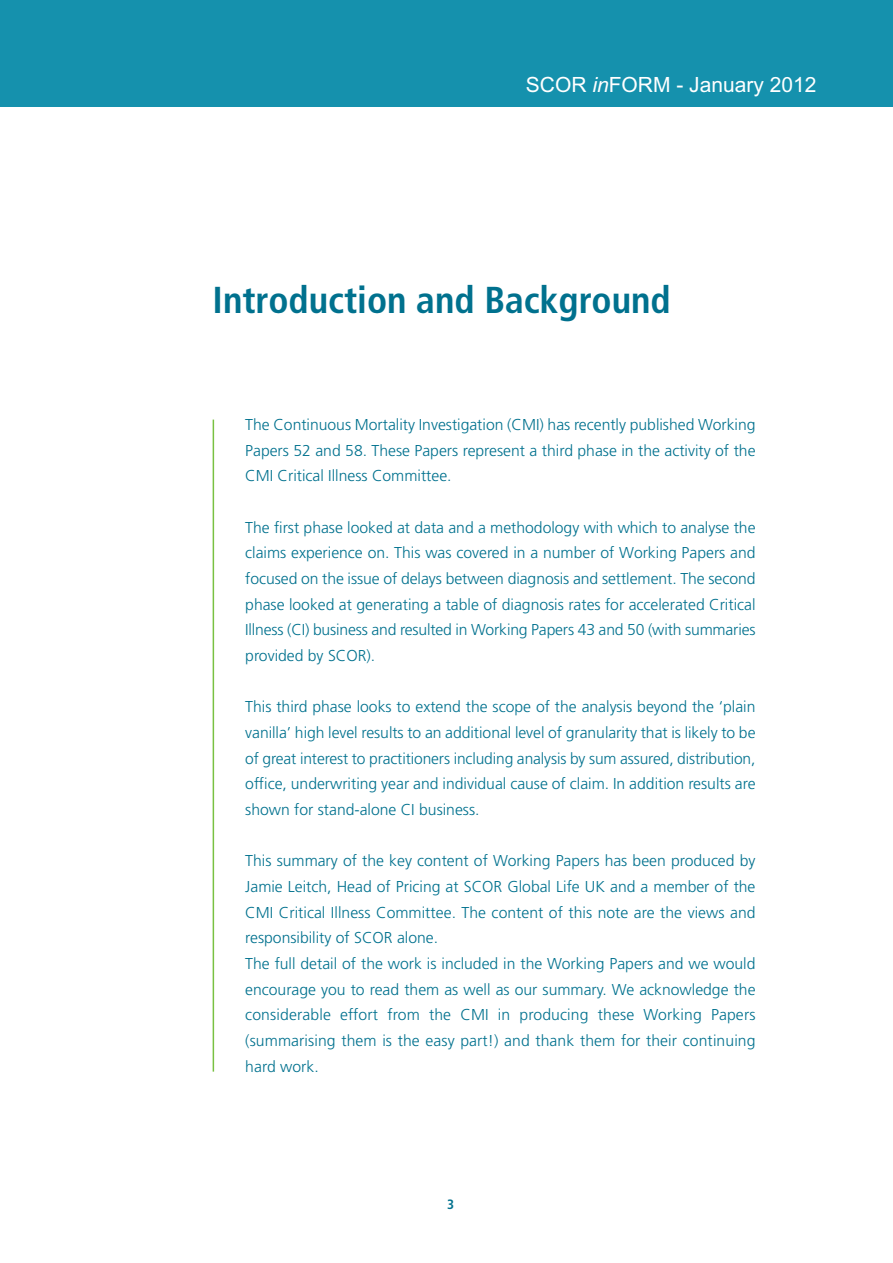
<style>
.page{position:relative;width:893px;height:1263px;background:#fff}
.page>*{position:absolute;margin:0;border:0;box-sizing:border-box;transform-origin:0 0}
.t1{font:700 condensed 37.5px "Frutiger";color:#00718e}
.t2{font:21px "Arial";color:#fff}
.t3{font:300 15.75px/25.7px "Frutiger";color:#00718e;text-align:justify}
.t4{font:700 condensed 13.5px "Frutiger";color:#00718e}
.s1{font-style:italic}
</style>
<div class="page">
<div style="left:0;top:0;width:893px;height:106px;background:#1591ad"></div>
<hr style="left:213px;top:420px;width:1px;height:651px;background:#79c142">
<h2 class="t2" style="left:526px;top:72px;width:292px">SCOR <span class="s1">in</span>FORM - January 2012</h2>
<h1 class="t1" style="left:213px;top:285px;width:460px">Introduction and Background</h1>
<p class="t3" style="left:245px;top:413px;width:512px">The Continuous Mortality Investigation (CMI) has recently published Working Papers 52 and 58. These Papers represent a third phase in the activity of the CMI Critical Illness Committee.</p>
<p class="t3" style="left:245px;top:516px;width:512px">The first phase looked at data and a methodology with which to analyse the claims experience on. This was covered in a number of Working Papers and focused on the issue of delays between diagnosis and settlement. The second phase looked at generating a table of diagnosis rates for accelerated Critical Illness (CI) business and resulted in Working Papers 43 and 50 (with summaries provided by SCOR).</p>
<p class="t3" style="left:245px;top:695px;width:512px">This third phase looks to extend the scope of the analysis beyond the ‘plain vanilla’ high level results to an additional level of granularity that is likely to be of great interest to practitioners including analysis by sum assured, distribution, office, underwriting year and individual cause of claim. In addition results are shown for stand-alone CI business.</p>
<p class="t3" style="left:245px;top:849px;width:512px;text-align:left">This summary of the key content of Working Papers has been produced by Jamie Leitch, Head of Pricing at SCOR Global Life UK and a member of the CMI Critical Illness Committee. The content of this note are the views and responsibility of SCOR alone.<br>The full detail of the work is included in the Working Papers and we would encourage you to read them as well as our summary. We acknowledge the considerable effort from the CMI in producing these Working Papers (summarising them is the easy part!) and thank them for their continuing hard work.</p>
<p class="t4" style="left:447px;top:1199px;width:9px">3</p>
</div>
